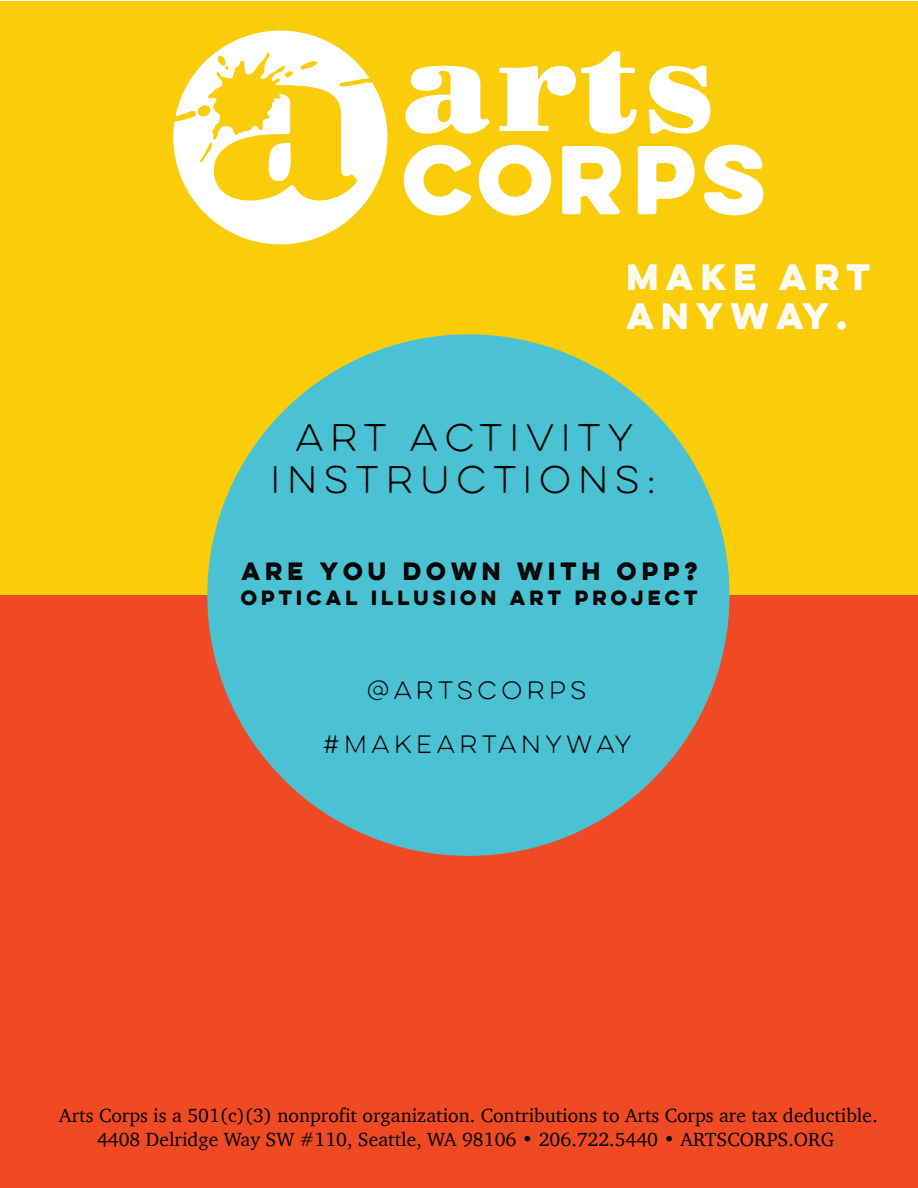
<style>
.page{position:relative;width:918px;height:1188px;background:#fff}
.page>*{position:absolute;margin:0;border:0;box-sizing:border-box;transform-origin:0 0}
.t1{font:34.5px/41.4px "Lulo One";color:#000;text-align:center}
.t2{font:700 32.85px/39.5px "Lulo One";color:#fff}
.t3{font:22.5px "Lulo One";color:#000}
.t4{font:700 22.35px "Lulo One";color:#000}
.t5{font:19.5px/23.4px "Charter";color:#000;text-align:center}
.t6{font:700 18.45px "Lulo One";color:#000}
</style>
<div class="page">
<div style="left:0;top:1px;width:918px;height:1187px;background:#facc0a"></div>
<div style="left:0;top:595px;width:918px;height:593px;background:#f04a24"></div>
<div style="left:207px;top:334px;width:522px;height:522px;background:#4ac2d4;border-radius:50%"></div>
<svg style="left:173px;top:31px;width:214px;height:213px"></svg>
<svg style="left:649px;top:66px;width:61px;height:68px"></svg>
<svg style="left:499px;top:51px;width:138px;height:83px"></svg>
<svg style="left:406px;top:66px;width:84px;height:68px"></svg>
<svg style="left:404px;top:145px;width:68px;height:71px"></svg>
<svg style="left:479px;top:145px;width:72px;height:71px"></svg>
<svg style="left:562px;top:146px;width:59px;height:68px"></svg>
<svg style="left:638px;top:146px;width:57px;height:68px"></svg>
<svg style="left:704px;top:145px;width:59px;height:70px"></svg>
<h2 class="t2" style="left:626px;top:256px;width:253px">MAKE ART<br>ANYWAY.</h2>
<h1 class="t1" style="left:271px;top:417px;width:394px">ART ACTIVITY<br>INSTRUCTIONS:</h1>
<p class="t4" style="left:241px;top:554px;width:463px">ARE YOU DOWN WITH OPP?</p>
<p class="t6" style="left:241px;top:583px;width:462px">OPTICAL ILLUSION ART PROJECT</p>
<p class="t3" style="left:367px;top:675px;width:225px">@ARTSCORPS</p>
<p class="t3" style="left:323px;top:729px;width:315px">#MAKEARTANYWAY</p>
<p class="t5" style="left:59px;top:1104px;width:820px">Arts Corps is a 501(c)(3) nonprofit organization. Contributions to Arts Corps are tax deductible.<br>4408 Delridge Way SW #110, Seattle, WA 98106 • 206.722.5440 • ARTSCORPS.ORG</p>
</div>
